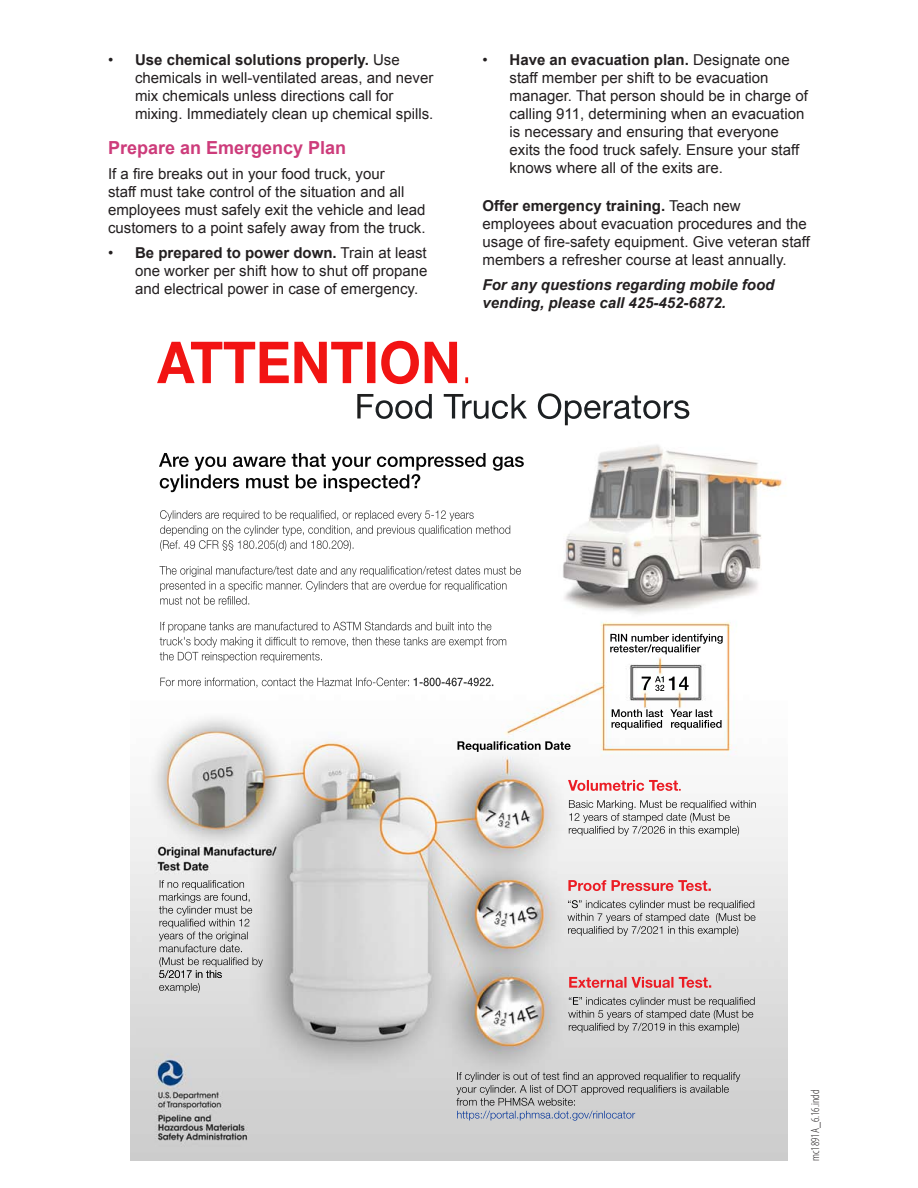
<style>
.page{position:relative;width:918px;height:1188px;background:#fff}
.page>*{position:absolute;margin:0;border:0;box-sizing:border-box;transform-origin:0 0}
.t1{font:700 18px "Arial";color:#cd3c7b}
.t2{font:15px/18px "Arial";color:#231f20}
.t3{font:italic 700 15px/18px "Arial";color:#231f20}
.t4{font:300 condensed 12px "Myriad Pro";color:#231f20}
.s1{font-weight:700}
</style>
<div class="page">
<img style="left:131px;top:340px;width:656px;height:821px">
<p class="t2" style="left:135px;top:51px;width:300px;text-indent:-27px">• <span class="s1">Use chemical solutions properly.</span> Use chemicals in well-ventilated areas, and never mix chemicals unless directions call for mixing. Immediately clean up chemical spills.</p>
<p class="t1" style="left:108px;top:136px;width:240px">Prepare an Emergency Plan</p>
<p class="t2" style="left:108px;top:165px;width:319px">If a fire breaks out in your food truck, your<br>staff must take control of the situation and all employees must safely exit the vehicle and lead customers to a point safely away from the truck.</p>
<p class="t2" style="left:135px;top:243px;width:294px;text-align:justify;text-indent:-27px">• <span class="s1">Be prepared to power down.</span> Train at least one worker per shift how to shut off propane and electrical power in case of emergency.</p>
<p class="t2" style="left:510px;top:51px;width:300px;text-indent:-27px">• <span class="s1">Have an evacuation plan.</span> Designate one staff member per shift to be evacuation manager. That person should be in charge of calling 911, determining when an evacuation is necessary and ensuring that everyone exits the food truck safely. Ensure your staff knows where all of the exits are.</p>
<p class="t2" style="left:483px;top:197px;width:329px"><span class="s1">Offer emergency training.</span> Teach new employees about evacuation procedures and the usage of fire-safety equipment. Give veteran staff members a refresher course at least annually.</p>
<p class="t3" style="left:483px;top:276px;width:293px">For any questions regarding mobile food vending, please call 425-452-6872.</p>
<p class="t4" style="left:808px;top:1161px;width:73px;rotate:-90deg">mc1891A_6.16.indd</p>
</div>
